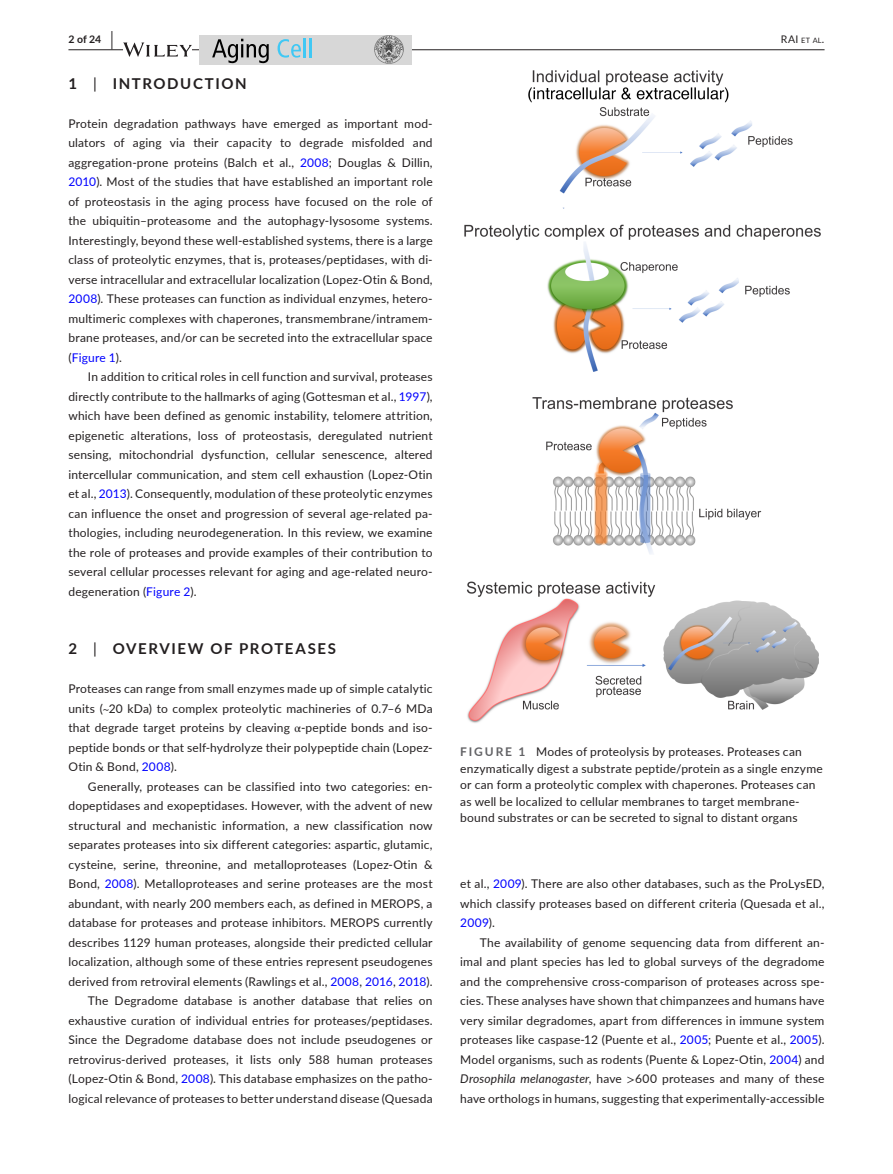
<style>
.page{position:relative;width:893px;height:1174px;background:#fff}
.page>*{position:absolute;margin:0;border:0;box-sizing:border-box;transform-origin:0 0}
.t1{font:700 15px "Lato";letter-spacing:.105em;color:#231f20}
.t2{font:12px/19.5px "Lato";letter-spacing:.015em;color:#231f20;text-align:justify}
.t3{font:10.5px "Lato";color:#231f20}
.t4{font:700 10.5px "Lato";color:#231f20}
.s1{font-size:19.5px}
.s2{font-size:7.35px}
.s3{font-weight:400}
.s4{color:#00f}
.s5{font-family:"STIX"}
.s6{font-weight:700;color:#636366}
.s7{font-style:italic}
</style>
<div class="page">
<hr style="left:68px;top:49px;width:756px;height:1px;background:#231f20">
<svg style="left:123px;top:42px;width:69px;height:15px"></svg>
<div style="left:200px;top:35px;width:212px;height:29px;background:#d7d7d7"></div>
<svg style="left:212px;top:39px;width:57px;height:24px"></svg>
<svg style="left:278px;top:38px;width:33px;height:20px"></svg>
<img style="left:375px;top:35px;width:28px;height:29px">
<img style="left:464px;top:70px;width:357px;height:653px">
<p class="t4" style="left:68px;top:31px;width:46px">2 of 24 <span class="s1">|</span></p>
<p class="t3" style="left:781px;top:31px;width:45px">RAI <span class="s2">et al</span>.</p>
<p class="t1" style="left:68px;top:72px;width:180px">1 <span class="s3">|</span> INTRODUCTION</p>
<p class="t2" style="left:68px;top:113px;width:366px">Protein degradation pathways have emerged as important mod&shy;ulators of aging via their capacity to degrade misfolded and aggregation-prone proteins (Balch et al., <span class="s4">2008</span>; Douglas &amp; Dillin, <span class="s4">2010</span>). Most of the studies that have established an important role of proteostasis in the aging process have focused on the role of the ubiquitin–proteasome and the autophagy-lysosome systems.<br>Interestingly, beyond these well-established systems, there is a large class of proteolytic enzymes, that is, proteases/peptidases, with di&shy;verse intracellular and extracellular localization (Lopez-Otin &amp; Bond, <span class="s4">2008</span>). These proteases can function as individual enzymes, hetero&shy;multimeric complexes with chaperones, transmembrane/intramem&shy;brane proteases, and/or can be secreted into the extracellular space (<span class="s4">Figure 1</span>).</p>
<p class="t2" style="left:68px;top:366px;width:366px;text-indent:20px">In addition to critical roles in cell function and survival, proteases directly contribute to the hallmarks of aging (Gottesman et al., <span class="s4">1997</span>), which have been defined as genomic instability, telomere attrition, epigenetic alterations, loss of proteostasis, deregulated nutrient sensing, mitochondrial dysfunction, cellular senescence, altered intercellular communication, and stem cell exhaustion (Lopez-Otin et al., <span class="s4">2013</span>). Consequently, modulation of these proteolytic enzymes can influence the onset and progression of several age-related pa&shy;thologies, including neurodegeneration. In this review, we examine the role of proteases and provide examples of their contribution to several cellular processes relevant for aging and age-related neuro&shy;degeneration (<span class="s4">Figure 2</span>).</p>
<p class="t1" style="left:68px;top:638px;width:269px">2 <span class="s3">|</span> OVERVIEW OF PROTEASES</p>
<p class="t2" style="left:68px;top:678px;width:366px">Proteases can range from small enzymes made up of simple catalytic units (<span class="s5">~</span>20 kDa) to complex proteolytic machineries of 0.7–6 MDa that degrade target proteins by cleaving <span class="s5">α</span>-peptide bonds and iso&shy;peptide bonds or that self-hydrolyze their polypeptide chain (Lopez-Otin &amp; Bond, <span class="s4">2008</span>).</p>
<p class="t2" style="left:68px;top:776px;width:366px;text-align:right">Generally, proteases can be classified into two categories: en&shy;dopeptidases and exopeptidases. However, with the advent of new structural and mechanistic information, a new classification now separates proteases into six different categories: aspartic, glutamic, cysteine, serine, threonine, and metalloproteases (Lopez-Otin &amp; Bond, <span class="s4">2008</span>). Metalloproteases and serine proteases are the most abundant, with nearly 200 members each, as defined in MEROPS, a database for proteases and protease inhibitors. MEROPS currently describes 1129 human proteases, alongside their predicted cellular localization, although some of these entries represent pseudogenes derived from retroviral elements (Rawlings et al., <span class="s4">2008</span>, <span class="s4">2016</span>, <span class="s4">2018</span>).<br>The Degradome database is another database that relies on exhaustive curation of individual entries for proteases/peptidases.<br>Since the Degradome database does not include pseudogenes or retrovirus-derived proteases, it lists only 588 human proteases (Lopez-Otin &amp; Bond, <span class="s4">2008</span>). This database emphasizes on the patho&shy;logical relevance of proteases to better understand disease (Quesada</p>
<p class="t2" style="left:460px;top:743px;width:364px;line-height:16.5px;text-align:left"><span class="s6">FIGURE 1</span> Modes of proteolysis by proteases. Proteases can enzymatically digest a substrate peptide/protein as a single enzyme or can form a proteolytic complex with chaperones. Proteases can as well be localized to cellular membranes to target membrane&shy;bound substrates or can be secreted to signal to distant organs</p>
<p class="t2" style="left:460px;top:873px;width:366px">et al., <span class="s4">2009</span>). There are also other databases, such as the ProLysED, which classify proteases based on different criteria (Quesada et al., <span class="s4">2009</span>).</p>
<p class="t2" style="left:460px;top:932px;width:366px;text-indent:20px">The availability of genome sequencing data from different an&shy;imal and plant species has led to global surveys of the degradome and the comprehensive cross-comparison of proteases across spe&shy;cies. These analyses have shown that chimpanzees and humans have very similar degradomes, apart from differences in immune system proteases like caspase-12 (Puente et al., <span class="s4">2005</span>; Puente et al., <span class="s4">2005</span>).<br>Model organisms, such as rodents (Puente &amp; Lopez-Otin, <span class="s4">2004</span>) and <span class="s7">Drosophila melanogaster</span>, have <span class="s5">&gt;</span>600 proteases and many of these have orthologs in humans, suggesting that experimentally-accessible</p>
</div>
